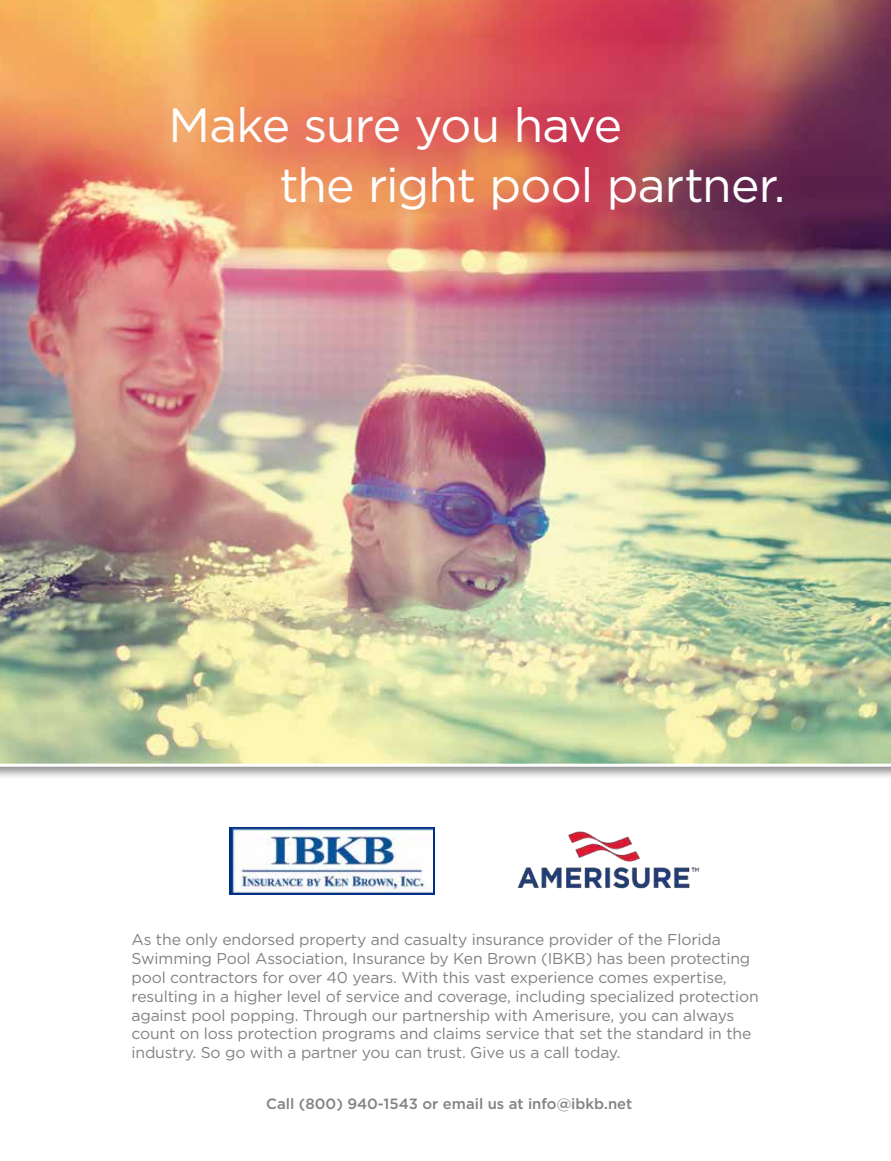
<style>
.page{position:relative;width:891px;height:1161px;background:#fff}
.page>*{position:absolute;margin:0;border:0;box-sizing:border-box;transform-origin:0 0}
.t1{font:47.85px/59.4px "Gotham";letter-spacing:-.02em;color:#fff}
.t2{font:15.75px/18.9px "Gotham";letter-spacing:-.01em;color:#808285}
.t3{font:500 14.85px "Gotham";color:#808285}
</style>
<div class="page">
<img style="left:0;top:0;width:891px;height:768px">
<div style="left:229px;top:827px;width:206px;height:68px;background:linear-gradient(to right,#002f87,#002f87)"></div>
<img style="left:232px;top:829px;width:201px;height:63px">
<svg style="left:0;top:0;width:4px;height:4px"></svg>
<img style="left:517px;top:831px;width:183px;height:58px">
<h1 class="t1" style="left:280px;top:95px;width:507px;text-indent:-111px">Make sure you have<br>the right pool partner.</h1>
<p class="t2" style="left:132px;top:930px;width:629px">As the only endorsed property and casualty insurance provider of the Florida Swimming Pool Association, Insurance by Ken Brown (IBKB) has been protecting pool contractors for over 40 years. With this vast experience comes expertise, resulting in a higher level of service and coverage, including specialized protection against pool popping. Through our partnership with Amerisure, you can always count on loss protection programs and claims service that set the standard in the industry. So go with a partner you can trust. Give us a call today.</p>
<p class="t3" style="left:266px;top:1095px;width:368px">Call (800) 940-1543 or email us at info@ibkb.net</p>
</div>
